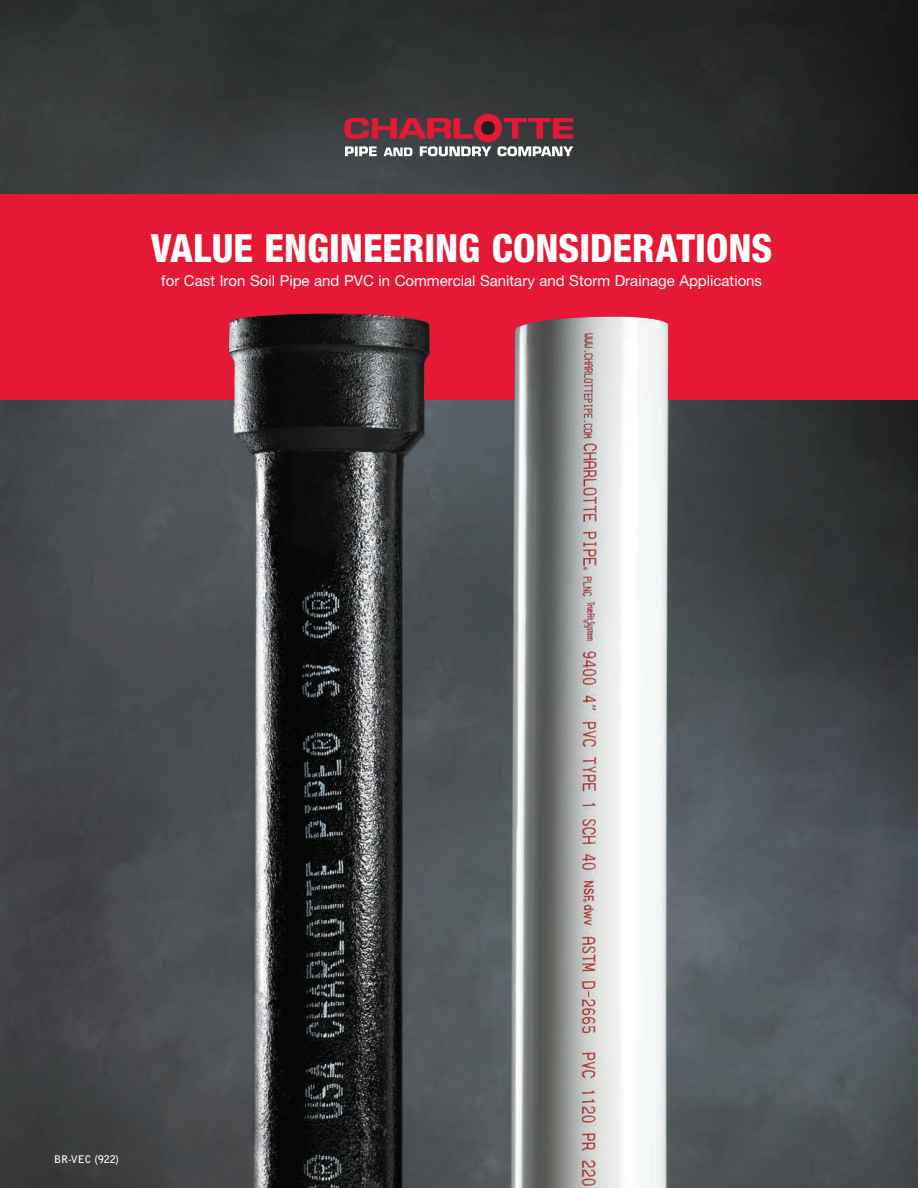
<style>
.page{position:relative;width:918px;height:1188px;background:#fff}
.page>*{position:absolute;margin:0;border:0;box-sizing:border-box;transform-origin:0 0}
.t1{font:800 condensed 39px "Helvetica Neue LT Pro";color:#fff}
.t2{font:15px "Helvetica Neue LT Pro";color:#fff}
.t3{font:700 10.5px "Bell Gothic BT";color:#fff}
</style>
<div class="page">
<img style="left:0;top:0;width:918px;height:1188px">
<div style="left:0;top:194px;width:918px;height:206px;background:#e51836"></div>
<div style="left:474px;top:114px;width:28px;height:28px;background:#e51836;border-radius:50%"></div>
<div style="left:474px;top:114px;width:28px;height:28px;border:1px solid #e51836;border-radius:50%"></div>
<svg style="left:345px;top:146px;width:228px;height:10px"></svg>
<div style="left:481px;top:121px;width:14px;height:14px;background:#231f20;border-radius:50%"></div>
<svg style="left:345px;top:118px;width:128px;height:21px;background:#95293a"></svg>
<svg style="left:504px;top:118px;width:69px;height:21px"></svg>
<img style="left:229px;top:313px;width:440px;height:328px">
<p class="t1" style="left:151px;top:224px;width:623px">VALUE ENGINEERING CONSIDERATIONS</p>
<p class="t2" style="left:161px;top:272px;width:602px">for Cast Iron Soil Pipe and PVC in Commercial Sanitary and Storm Drainage Applications</p>
<p class="t3" style="left:54px;top:1152px;width:67px">BR-VEC (922)</p>
</div>
